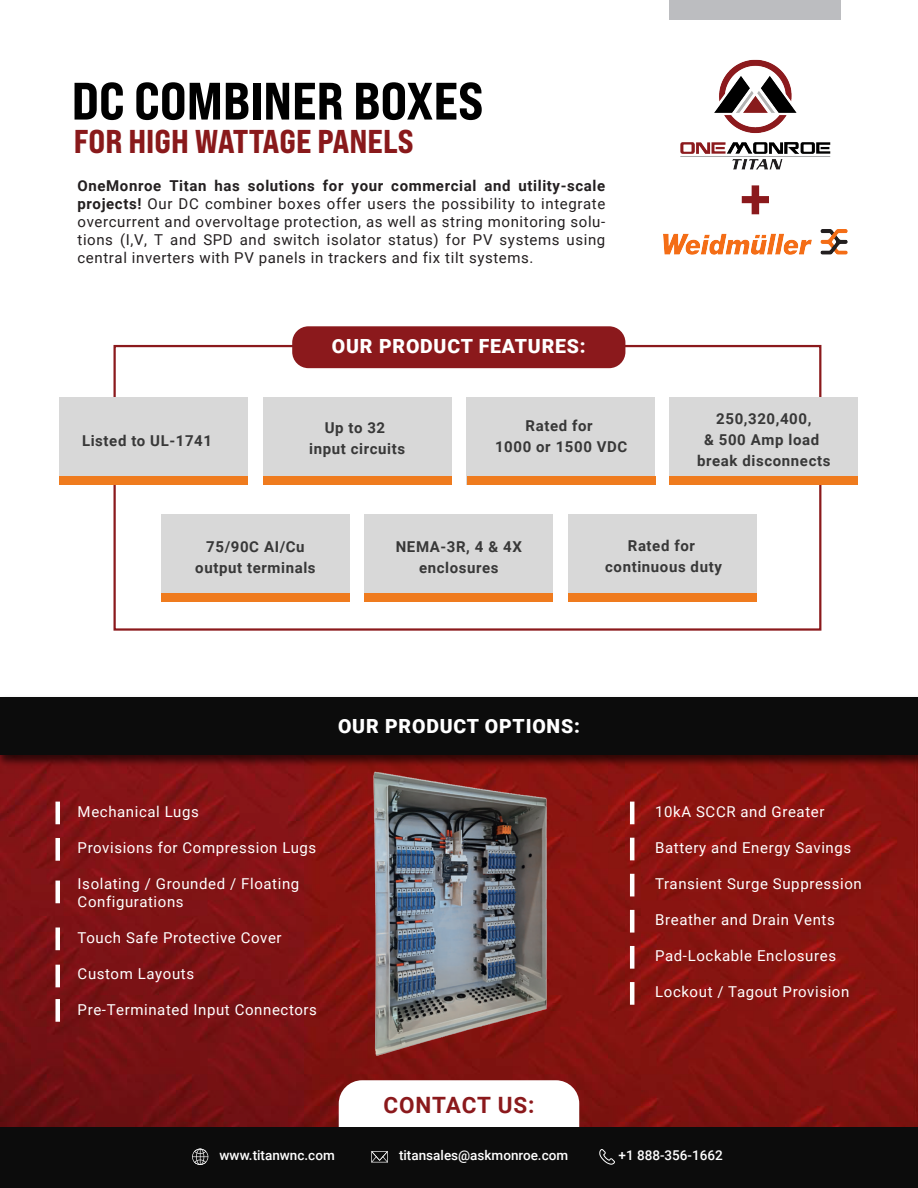
<style>
.page{position:relative;width:918px;height:1188px;background:#fff}
.page>*{position:absolute;margin:0;border:0;box-sizing:border-box;transform-origin:0 0}
.t1{font:700 55.8px "Roboto";color:#8b191c}
.t2{font:52.5px "Bebas Neue Pro Exp Eb";color:#000}
.t3{font:33px "Bebas Neue Pro Exp Eb";color:#89191b}
.t4{font:700 22.5px "Roboto";letter-spacing:.04em;color:#8b191c}
.t5{font:900 19.5px "Roboto";letter-spacing:.04em;color:#fff}
.t6{font:15px/18px "Roboto";letter-spacing:.04em;color:#231f20;text-align:justify}
.t7{font:15px/18px "Roboto";letter-spacing:.04em;color:#fff}
.t8{font:700 15px/21px "Roboto";letter-spacing:.04em;color:#383838;text-align:center}
.t9{font:500 13.5px "Roboto";color:#fff}
.s1{font-weight:700}
</style>
<div class="page">
<div style="left:114px;top:345px;width:707px;height:286px;border:2px solid #8b191c"></div>
<img style="left:0;top:770px;width:918px;height:358px">
<div style="left:670px;top:0;width:171px;height:20px;background:#bcbdc0"></div>
<div style="left:55px;top:802px;width:5px;height:22px;background:#fff"></div>
<div style="left:55px;top:999px;width:5px;height:23px;background:#fff"></div>
<div style="left:55px;top:965px;width:5px;height:22px;background:#fff"></div>
<div style="left:55px;top:928px;width:5px;height:22px;background:#fff"></div>
<div style="left:55px;top:881px;width:5px;height:22px;background:#fff"></div>
<div style="left:55px;top:838px;width:5px;height:23px;background:#fff"></div>
<hr style="left:630px;top:802px;width:4px;height:22px;background:#fff">
<hr style="left:630px;top:838px;width:4px;height:22px;background:#fff">
<hr style="left:630px;top:874px;width:4px;height:22px;background:#fff">
<hr style="left:630px;top:910px;width:4px;height:23px;background:#fff">
<hr style="left:630px;top:946px;width:4px;height:23px;background:#fff">
<hr style="left:630px;top:982px;width:4px;height:23px;background:#fff">
<svg style="left:339px;top:1080px;width:240px;height:48px"></svg>
<img style="left:0;top:755px;width:918px;height:15px">
<div style="left:0;top:697px;width:918px;height:58px;background:#0c0c0c"></div>
<div style="left:0;top:1128px;width:918px;height:60px;background:#0c0c0c"></div>
<svg style="left:192px;top:1149px;width:16px;height:16px"></svg>
<svg style="left:371px;top:1151px;width:17px;height:11px"></svg>
<svg style="left:599px;top:1149px;width:16px;height:16px"></svg>
<img style="left:680px;top:59px;width:151px;height:111px">
<img style="left:664px;top:230px;width:183px;height:24px">
<div style="left:60px;top:397px;width:188px;height:88px;background:#d8d8d8"></div>
<div style="left:263px;top:397px;width:188px;height:88px;background:#d8d8d8"></div>
<div style="left:466px;top:397px;width:189px;height:88px;background:#d8d8d8"></div>
<div style="left:670px;top:397px;width:188px;height:88px;background:#d8d8d8"></div>
<div style="left:292px;top:326px;width:333px;height:42px;background:#8b191c;border-radius:16px"></div>
<div style="left:161px;top:514px;width:189px;height:88px;background:#d8d8d8"></div>
<div style="left:365px;top:514px;width:188px;height:88px;background:#d8d8d8"></div>
<div style="left:568px;top:514px;width:188px;height:88px;background:#d8d8d8"></div>
<div style="left:60px;top:477px;width:188px;height:8px;background:#ef7b1e"></div>
<div style="left:263px;top:477px;width:188px;height:8px;background:#ef7b1e"></div>
<div style="left:467px;top:477px;width:188px;height:8px;background:#ef7b1e"></div>
<div style="left:670px;top:477px;width:188px;height:8px;background:#ef7b1e"></div>
<div style="left:568px;top:593px;width:188px;height:8px;background:#ef7b1e"></div>
<div style="left:365px;top:593px;width:188px;height:8px;background:#ef7b1e"></div>
<div style="left:161px;top:593px;width:189px;height:8px;background:#ef7b1e"></div>
<img style="left:361px;top:761px;width:196px;height:303px">
<h2 class="t2" style="left:72px;top:68px;width:413px">DC COMBINER BOXES</h2>
<h3 class="t3" style="left:74px;top:121px;width:341px">FOR HIGH WATTAGE PANELS</h3>
<p class="t6" style="left:78px;top:176px;width:529px"><span class="s1">OneMonroe Titan has solutions for your commercial and utility-scale projects!</span> Our DC combiner boxes offer users the possibility to integrate overcurrent and overvoltage protection, as well as string monitoring solu&shy;tions (I,V, T and SPD and switch isolator status) for PV systems using central inverters with PV panels in trackers and fix tilt systems.</p>
<h3 class="t5" style="left:332px;top:333px;width:255px">OUR PRODUCT FEATURES:</h3>
<h1 class="t1" style="left:740px;top:159px;width:32px">+</h1>
<p class="t8" style="left:82px;top:429px;width:132px">Listed to UL-1741</p>
<p class="t8" style="left:309px;top:417px;width:97px">Up to 32 input circuits</p>
<p class="t8" style="left:495px;top:414px;width:134px">Rated for<br>1000 or 1500 VDC</p>
<p class="t8" style="left:697px;top:408px;width:135px">250,320,400,<br>&amp; 500 Amp load break disconnects</p>
<p class="t8" style="left:195px;top:536px;width:122px">75/90C AI/Cu output terminals</p>
<p class="t8" style="left:396px;top:536px;width:128px">NEMA-3R, 4 &amp; 4X enclosures</p>
<p class="t8" style="left:605px;top:535px;width:118px">Rated for continuous duty</p>
<h3 class="t5" style="left:338px;top:712px;width:243px">OUR PRODUCT OPTIONS:</h3>
<p class="t7" style="left:78px;top:803px;width:123px">Mechanical Lugs</p>
<p class="t7" style="left:78px;top:839px;width:240px">Provisions for Compression Lugs</p>
<p class="t7" style="left:78px;top:875px;width:223px">Isolating / Grounded / Floating<br>Configurations</p>
<p class="t7" style="left:78px;top:929px;width:206px">Touch Safe Protective Cover</p>
<p class="t7" style="left:78px;top:965px;width:118px">Custom Layouts</p>
<p class="t7" style="left:78px;top:1001px;width:241px">Pre-Terminated Input Connectors</p>
<h3 class="t4" style="left:383px;top:1089px;width:153px">CONTACT US:</h3>
<p class="t7" style="left:655px;top:803px;width:171px">10kA SCCR and Greater</p>
<p class="t7" style="left:655px;top:839px;width:198px">Battery and Energy Savings</p>
<p class="t7" style="left:655px;top:875px;width:208px">Transient Surge Suppression</p>
<p class="t7" style="left:655px;top:911px;width:181px">Breather and Drain Vents</p>
<p class="t7" style="left:655px;top:947px;width:182px">Pad-Lockable Enclosures</p>
<p class="t7" style="left:655px;top:983px;width:196px">Lockout / Tagout Provision</p>
<p class="t9" style="left:220px;top:1146px;width:117px">www.titanwnc.com</p>
<p class="t9" style="left:399px;top:1146px;width:171px">titansales@askmonroe.com</p>
<p class="t9" style="left:619px;top:1146px;width:106px">+1 888-356-1662</p>
</div>
